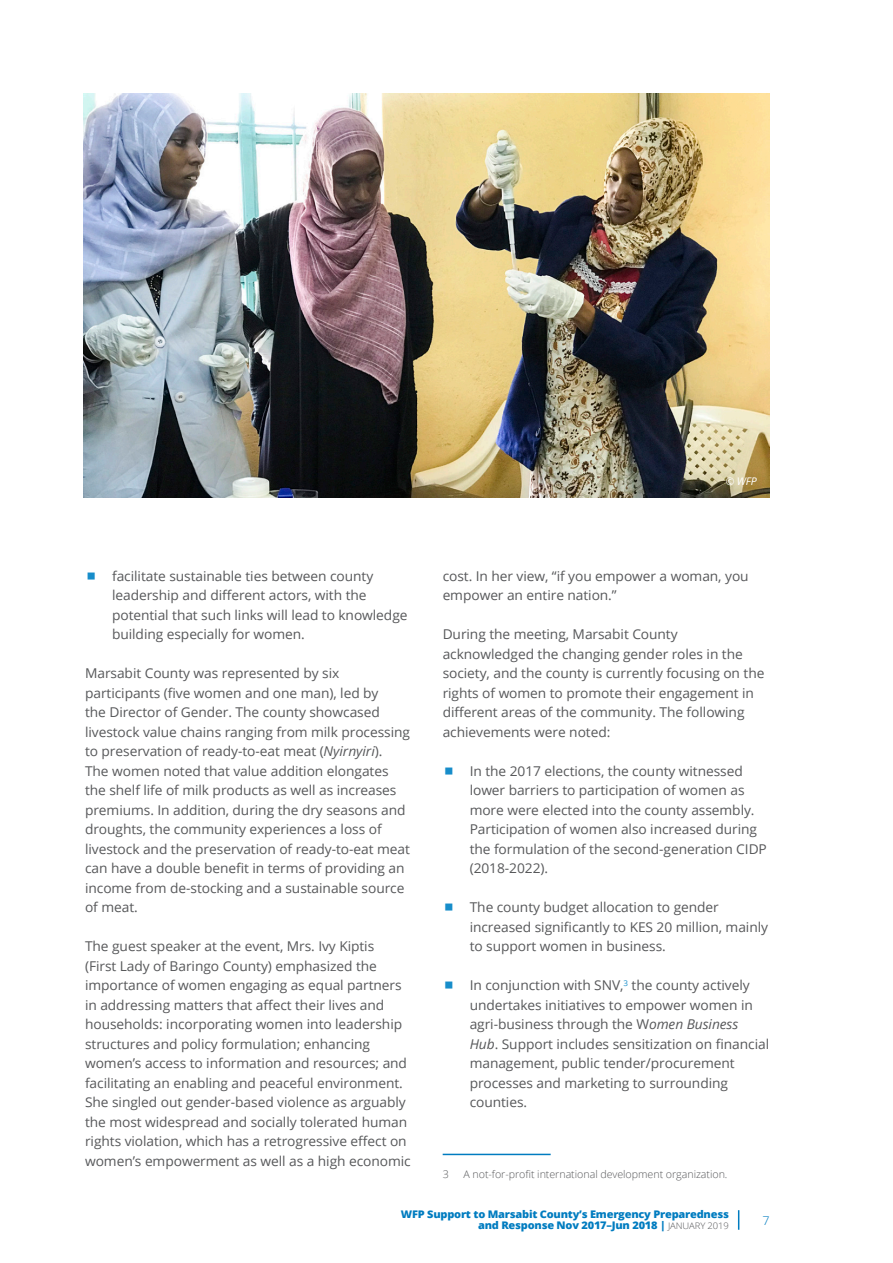
<style>
.page{position:relative;width:893px;height:1263px;background:#fff}
.page>*{position:absolute;margin:0;border:0;box-sizing:border-box;transform-origin:0 0}
.BOOTY{font:13.5px/19.5px "Open Sans";letter-spacing:-.005em;color:#57585a}
.t1{font:300 12px "Open Sans";color:#007cc0;scale:1.05 1}
.t2{font:800 10.5px/10.5px "Open Sans";letter-spacing:-.02em;color:#007cc0;text-align:right;scale:1.05 1}
.Footnote_text{font:300 10.5px "Open Sans";letter-spacing:-.005em;color:#57585a}
.BOOTY-2{font:italic 10.5px "Open Sans";color:#fff}
.s1{font-style:italic}
.s2{font-weight:300;font-size:9px;color:#57585a}
</style>
<div class="page">
<svg style="left:738px;top:1210px;width:1px;height:20px"></svg>
<hr style="left:443px;top:1154px;width:108px;height:1px;background:#007cc0">
<img style="left:84px;top:94px;width:686px;height:403px">
<p class="BOOTY-2" style="left:725px;top:473px;width:33px">© WFP</p>
<p class="BOOTY" style="left:112px;top:566px;width:297px">facilitate sustainable ties between county leadership and different actors, with the potential that such links will lead to knowledge building especially for women.</p>
<p class="BOOTY" style="left:85px;top:663px;width:326px">Marsabit County was represented by six participants (five women and one man), led by<br>the Director of Gender. The county showcased livestock value chains ranging from milk processing to preservation of ready-to-eat meat (<span class="s1">Nyirnyiri</span>).<br>The women noted that value addition elongates the shelf life of milk products as well as increases premiums. In addition, during the dry seasons and droughts, the community experiences a loss of livestock and the preservation of ready-to-eat meat can have a double benefit in terms of providing an income from de-stocking and a sustainable source of meat.</p>
<p class="BOOTY" style="left:85px;top:936px;width:327px">The guest speaker at the event, Mrs. Ivy Kiptis<br>(First Lady of Baringo County) emphasized the importance of women engaging as equal partners in addressing matters that affect their lives and households: incorporating women into leadership structures and policy formulation; enhancing women’s access to information and resources; and facilitating an enabling and peaceful environment.<br>She singled out gender-based violence as arguably the most widespread and socially tolerated human rights violation, which has a retrogressive effect on women’s empowerment as well as a high economic</p>
<p class="BOOTY" style="left:443px;top:566px;width:308px">cost. In her view, “if you empower a woman, you empower an entire nation.”</p>
<p class="BOOTY" style="left:443px;top:624px;width:323px">During the meeting, Marsabit County acknowledged the changing gender roles in the society, and the county is currently focusing on the rights of women to promote their engagement in different areas of the community. The following achievements were noted:</p>
<p class="BOOTY" style="left:470px;top:761px;width:299px">In the 2017 elections, the county witnessed lower barriers to participation of women as more were elected into the county assembly.<br>Participation of women also increased during the formulation of the second-generation CIDP (2018-2022).</p>
<p class="BOOTY" style="left:470px;top:897px;width:300px">The county budget allocation to gender increased significantly to KES 20 million, mainly to support women in business.</p>
<p class="BOOTY" style="left:470px;top:975px;width:301px">In conjunction with SNV,<sup>3</sup> the county actively undertakes initiatives to empower women in agri-business through the W<span class="s1">omen Business Hub</span>. Support includes sensitization on financial management, public tender/procurement processes and marketing to surrounding counties.</p>
<p class="Footnote_text" style="left:443px;top:1167px;width:8px">3</p>
<p class="Footnote_text" style="left:463px;top:1167px;width:266px">A not-for-profit international development organization.</p>
<p class="t2" style="left:401px;top:1208px;width:314px">WFP Support to Marsabit County’s Emergency Preparedness and Response Nov 2017–Jun 2018 | <span class="s2">JANUARY 2019</span></p>
<p class="t1" style="left:762px;top:1212px;width:8px">7</p>
</div>
